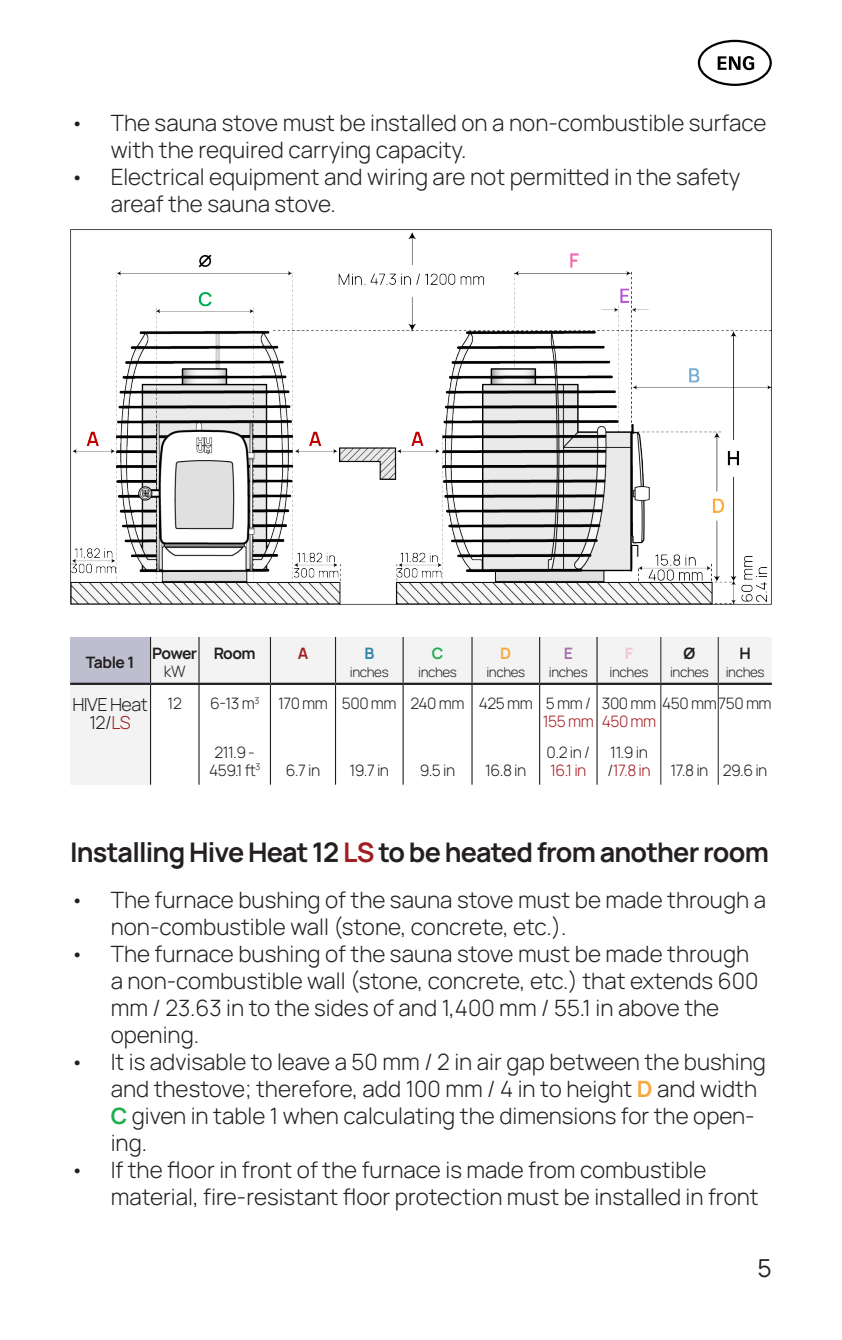
<style>
.page{position:relative;width:842px;height:1340px;background:#fff}
.page>*{position:absolute;margin:0;border:0;box-sizing:border-box;transform-origin:0 0}
.Pealkiri_väike{font:700 27px "Manrope";letter-spacing:-.03em;color:#231f20}
.t1{font:24.75px "Manrope";color:#231f20}
.t2{font:300 22.5px/27px "Manrope";color:#231f20}
.table_text{font:300 18px/18px "Manrope";letter-spacing:-.03em;color:#231f20;text-align:center}
.table_text-2{font:300 15.75px/18px "Manrope";letter-spacing:-.03em;color:#231f20}
.table_text-3{font:700 15.75px/18px "Manrope";letter-spacing:-.045em;color:#231f20;text-align:center}
.table_text-4{font:300 15.75px/18px "Manrope";letter-spacing:-.03em;color:#a21d20}
.leib{font:700 15.75px "Manrope";color:#231f20}
.table_text-5{font:700 15.75px "Manrope";color:#a21d20}
.table_text-6{font:700 15.75px "Manrope";color:#2e85a7}
.table_text-7{font:700 15.75px "Manrope";color:#20ad4f}
.table_text-8{font:700 15.75px "Manrope";color:#faa83d}
.table_text-9{font:700 15.75px "Manrope";color:#a76fae}
.table_text-10{font:700 15.75px "Manrope";color:#f3c3d2}
.table_text-11{font:300 13.5px "Manrope";letter-spacing:-.03em;color:#231f20}
.s1{font-weight:300}
.s2{color:#a21d20}
.s3{color:#231f20}
.s4{font-weight:700;color:#faa83d}
.s5{font-weight:700;color:#20ad4f}
</style>
<div class="page">
<img style="left:70px;top:230px;width:702px;height:374px">
<div style="left:70px;top:637px;width:81px;height:47px;background:#bdbfce"></div>
<div style="left:151px;top:637px;width:621px;height:45px;background:#f3f3f3"></div>
<div style="left:70px;top:684px;width:81px;height:100px;background:#f3f3f3"></div>
<hr style="left:150px;top:637px;width:1px;height:45px;background:#231f20">
<hr style="left:198px;top:637px;width:2px;height:45px;background:#231f20">
<hr style="left:270px;top:637px;width:1px;height:45px;background:#231f20">
<hr style="left:335px;top:637px;width:1px;height:45px;background:#231f20">
<hr style="left:403px;top:637px;width:1px;height:45px;background:#231f20">
<hr style="left:471px;top:637px;width:2px;height:45px;background:#231f20">
<hr style="left:539px;top:637px;width:1px;height:45px;background:#231f20">
<hr style="left:596px;top:637px;width:2px;height:45px;background:#231f20">
<hr style="left:150px;top:685px;width:1px;height:99px;background:#231f20">
<hr style="left:198px;top:685px;width:2px;height:99px;background:#231f20">
<hr style="left:270px;top:685px;width:1px;height:99px;background:#231f20">
<hr style="left:335px;top:685px;width:1px;height:99px;background:#231f20">
<hr style="left:403px;top:685px;width:1px;height:99px;background:#231f20">
<hr style="left:471px;top:685px;width:2px;height:99px;background:#231f20">
<hr style="left:539px;top:685px;width:1px;height:99px;background:#231f20">
<hr style="left:596px;top:685px;width:2px;height:99px;background:#231f20">
<hr style="left:660px;top:637px;width:1px;height:45px;background:#231f20">
<hr style="left:718px;top:637px;width:1px;height:45px;background:#231f20">
<hr style="left:660px;top:685px;width:1px;height:99px;background:#231f20">
<hr style="left:718px;top:685px;width:1px;height:99px;background:#231f20">
<hr style="left:70px;top:682px;width:81px;height:3px;background:#231f20">
<hr style="left:151px;top:682px;width:48px;height:3px;background:#231f20">
<hr style="left:199px;top:682px;width:71px;height:3px;background:#231f20">
<hr style="left:270px;top:682px;width:65px;height:3px;background:#231f20">
<hr style="left:335px;top:682px;width:68px;height:3px;background:#231f20">
<hr style="left:403px;top:682px;width:69px;height:3px;background:#231f20">
<hr style="left:472px;top:682px;width:68px;height:3px;background:#231f20">
<hr style="left:540px;top:682px;width:57px;height:3px;background:#231f20">
<hr style="left:597px;top:682px;width:64px;height:3px;background:#231f20">
<hr style="left:661px;top:682px;width:57px;height:3px;background:#231f20">
<hr style="left:718px;top:682px;width:54px;height:3px;background:#231f20">
<svg style="left:698px;top:40px;width:74px;height:46px"></svg>
<p class="t2" style="left:111px;top:109px;width:657px;text-indent:-40px">• The sauna stove must be installed on a non-combustible surface with the required carrying capacity.</p>
<p class="t2" style="left:111px;top:163px;width:631px;text-indent:-40px">• Electrical equipment and wiring are not permitted in the safety areaf the sauna stove.</p>
<p class="table_text-3" style="left:86px;top:652px;width:50px">Table 1</p>
<p class="table_text-3" style="left:152px;top:643px;width:46px">Power <span class="s1">kW</span></p>
<p class="leib" style="left:214px;top:640px;width:43px">Room</p>
<p class="table_text-5" style="left:298px;top:640px;width:12px">A</p>
<p class="table_text-6" style="left:364px;top:640px;width:11px">B</p>
<p class="table_text-11" style="left:350px;top:662px;width:40px">inches</p>
<p class="table_text-7" style="left:432px;top:640px;width:13px">C</p>
<p class="table_text-11" style="left:418px;top:662px;width:40px">inches</p>
<p class="table_text-8" style="left:500px;top:640px;width:13px">D</p>
<p class="table_text-11" style="left:486px;top:662px;width:40px">inches</p>
<p class="table_text-9" style="left:564px;top:640px;width:11px">E</p>
<p class="table_text-11" style="left:549px;top:662px;width:40px">inches</p>
<p class="table_text-10" style="left:625px;top:640px;width:10px">F</p>
<p class="table_text-11" style="left:610px;top:662px;width:40px">inches</p>
<p class="leib" style="left:684px;top:640px;width:13px">Ø</p>
<p class="table_text-11" style="left:670px;top:662px;width:40px">inches</p>
<p class="leib" style="left:739px;top:640px;width:13px">H</p>
<p class="table_text-11" style="left:726px;top:662px;width:40px">inches</p>
<p class="table_text" style="left:72px;top:694px;width:77px">HIVE Heat<br>12/<span class="s2">LS</span></p>
<p class="table_text-2" style="left:168px;top:693px;width:16px">12</p>
<p class="table_text-2" style="left:210px;top:693px;width:51px">6-13 m<sup>3</sup></p>
<p class="table_text-2" style="left:209px;top:742px;width:53px;text-align:center">211.9 -<br>459.1 ft<sup>3</sup></p>
<p class="table_text-2" style="left:278px;top:693px;width:51px">170 mm</p>
<p class="table_text-2" style="left:342px;top:693px;width:56px">500 mm</p>
<p class="table_text-2" style="left:411px;top:693px;width:56px">240 mm</p>
<p class="table_text-2" style="left:286px;top:760px;width:36px">6.7 in</p>
<p class="table_text-2" style="left:349px;top:760px;width:41px">19.7 in</p>
<p class="table_text-2" style="left:420px;top:760px;width:37px">9.5 in</p>
<p class="table_text-2" style="left:479px;top:693px;width:56px">425 mm</p>
<p class="table_text-2" style="left:485px;top:760px;width:43px">16.8 in</p>
<p class="table_text-4" style="left:543px;top:693px;width:52px"><span class="s3">5 mm /<br></span>155 mm</p>
<p class="table_text-2" style="left:547px;top:742px;width:45px">0.2 in /<br><span class="s2">16.1 in</span></p>
<p class="table_text-2" style="left:602px;top:693px;width:171px">300 mm 450 mm750 mm<br><span class="s2">450 mm</span></p>
<p class="table_text-2" style="left:607px;top:742px;width:45px">11.9 in /<span class="s2">17.8 in</span></p>
<p class="table_text-2" style="left:670px;top:760px;width:39px">17.8 in</p>
<p class="table_text-2" style="left:723px;top:760px;width:46px">29.6 in</p>
<p class="Pealkiri_väike" style="left:70px;top:829px;width:700px">Installing Hive Heat 12 <span class="s2">LS</span> to be heated from another room</p>
<p class="t2" style="left:111px;top:885px;width:657px;text-indent:-40px">• The furnace bushing of the sauna stove must be made through a non-combustible wall (stone, concrete, etc.).</p>
<p class="t2" style="left:111px;top:939px;width:649px;text-indent:-40px">• The furnace bushing of the sauna stove must be made through a non-combustible wall (stone, concrete, etc.) that extends 600 mm / 23.63 in to the sides of and 1,400 mm / 55.1 in above the opening.</p>
<p class="t2" style="left:111px;top:1047px;width:657px;text-indent:-40px">• It is advisable to leave a 50 mm / 2 in air gap between the bushing and thestove; therefore, add 100 mm / 4 in to height <span class="s4">D</span> and width <span class="s5">C</span> given in table 1 when calculating the dimensions for the open&shy;ing.</p>
<p class="t2" style="left:111px;top:1155px;width:649px;text-indent:-40px">• If the floor in front of the furnace is made from combustible material, fire-resistant floor protection must be installed in front</p>
<p class="t1" style="left:757px;top:1249px;width:16px">5</p>
</div>
